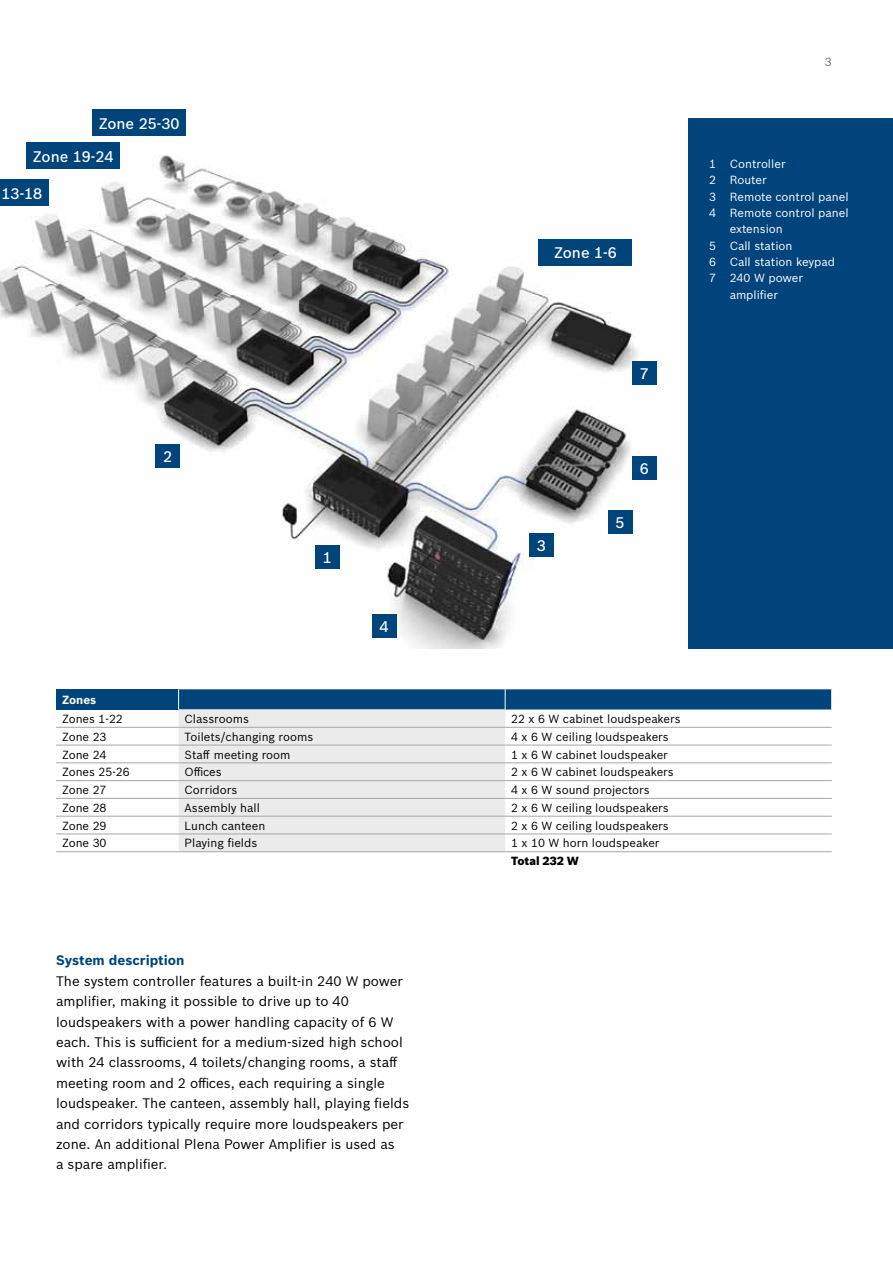
<style>
.page{position:relative;width:893px;height:1263px;background:#fff}
.page>*{position:absolute;margin:0;border:0;box-sizing:border-box;transform-origin:0 0}
.t1{font:500 15px "Bosch Sans";color:#fff}
.t2{font:13.5px/20.4px "Bosch Sans";color:#000}
.t3{font:700 13.5px "Bosch Sans";color:#00447c}
.t4{font:11.55px "Bosch Sans";color:#000}
.t5{font:11.55px "Bosch Sans";color:#fff}
.t6{font:900 11.55px "Bosch Sans";color:#000}
.t7{font:700 11.55px "Bosch Sans";color:#fff}
.t8{font:11.55px "Bosch Sans";color:#666}
</style>
<div class="page">
<img style="left:0;top:122px;width:689px;height:526px">
<div style="left:689px;top:118px;width:204px;height:530px;background:#00447c"></div>
<div style="left:632px;top:361px;width:24px;height:23px;background:#00447c"></div>
<div style="left:632px;top:456px;width:24px;height:23px;background:#00447c"></div>
<div style="left:608px;top:510px;width:24px;height:23px;background:#00447c"></div>
<div style="left:529px;top:533px;width:24px;height:24px;background:#00447c"></div>
<div style="left:372px;top:615px;width:24px;height:23px;background:#00447c"></div>
<div style="left:315px;top:545px;width:24px;height:24px;background:#00447c"></div>
<div style="left:156px;top:444px;width:24px;height:24px;background:#00447c"></div>
<div style="left:0;top:180px;width:49px;height:26px;background:#00447c"></div>
<div style="left:26px;top:143px;width:94px;height:26px;background:#00447c"></div>
<div style="left:92px;top:109px;width:94px;height:27px;background:#00447c"></div>
<div style="left:539px;top:239px;width:93px;height:27px;background:#00447c"></div>
<div style="left:56px;top:689px;width:123px;height:20px;background:#00447c"></div>
<div style="left:179px;top:709px;width:326px;height:142px;background:#ebebeb"></div>
<div style="left:178px;top:689px;width:654px;height:20px;background:#00447c"></div>
<hr style="left:56px;top:727px;width:123px;height:1px;background:#a6a6a6">
<hr style="left:179px;top:727px;width:326px;height:1px;background:#a6a6a6">
<hr style="left:505px;top:727px;width:327px;height:1px;background:#a6a6a6">
<hr style="left:56px;top:745px;width:123px;height:1px;background:#a6a6a6">
<hr style="left:179px;top:745px;width:326px;height:1px;background:#a6a6a6">
<hr style="left:505px;top:745px;width:327px;height:1px;background:#a6a6a6">
<hr style="left:56px;top:762px;width:123px;height:1px;background:#a6a6a6">
<hr style="left:179px;top:762px;width:326px;height:1px;background:#a6a6a6">
<hr style="left:505px;top:762px;width:327px;height:1px;background:#a6a6a6">
<hr style="left:56px;top:780px;width:123px;height:1px;background:#a6a6a6">
<hr style="left:179px;top:780px;width:326px;height:1px;background:#a6a6a6">
<hr style="left:505px;top:780px;width:327px;height:1px;background:#a6a6a6">
<hr style="left:56px;top:798px;width:123px;height:1px;background:#a6a6a6">
<hr style="left:179px;top:798px;width:326px;height:1px;background:#a6a6a6">
<hr style="left:505px;top:798px;width:327px;height:1px;background:#a6a6a6">
<hr style="left:56px;top:816px;width:123px;height:1px;background:#a6a6a6">
<hr style="left:179px;top:816px;width:326px;height:1px;background:#a6a6a6">
<hr style="left:505px;top:816px;width:327px;height:1px;background:#a6a6a6">
<hr style="left:56px;top:833px;width:123px;height:1px;background:#a6a6a6">
<hr style="left:179px;top:833px;width:326px;height:1px;background:#a6a6a6">
<hr style="left:505px;top:833px;width:327px;height:1px;background:#a6a6a6">
<hr style="left:56px;top:851px;width:123px;height:1px;background:#a6a6a6">
<hr style="left:179px;top:851px;width:326px;height:1px;background:#a6a6a6">
<hr style="left:505px;top:851px;width:327px;height:1px;background:#a6a6a6">
<p class="t1" style="left:99px;top:112px;width:82px">Zone 25-30</p>
<p class="t1" style="left:33px;top:146px;width:82px">Zone 19-24</p>
<p class="t1" style="left:2px;top:182px;width:42px">13-18</p>
<p class="t1" style="left:554px;top:242px;width:64px">Zone 1-6</p>
<p class="t1" style="left:163px;top:445px;width:11px">2</p>
<p class="t1" style="left:323px;top:546px;width:11px">1</p>
<p class="t1" style="left:380px;top:616px;width:11px">4</p>
<p class="t1" style="left:537px;top:535px;width:11px">3</p>
<p class="t1" style="left:640px;top:362px;width:11px">7</p>
<p class="t1" style="left:640px;top:457px;width:11px">6</p>
<p class="t1" style="left:616px;top:511px;width:11px">5</p>
<p class="t7" style="left:62px;top:691px;width:36px">Zones</p>
<p class="t4" style="left:62px;top:710px;width:62px">Zones 1-22</p>
<p class="t4" style="left:185px;top:710px;width:66px">Classrooms</p>
<p class="t4" style="left:511px;top:710px;width:171px">22 x 6 W cabinet loudspeakers</p>
<p class="t4" style="left:62px;top:728px;width:46px">Zone 23</p>
<p class="t4" style="left:185px;top:728px;width:130px">Toilets/changing rooms</p>
<p class="t4" style="left:511px;top:728px;width:159px">4 x 6 W ceiling loudspeakers</p>
<p class="t4" style="left:62px;top:746px;width:46px">Zone 24</p>
<p class="t4" style="left:185px;top:746px;width:107px">Staff meeting room</p>
<p class="t4" style="left:511px;top:746px;width:158px">1 x 6 W cabinet loudspeaker</p>
<p class="t4" style="left:62px;top:764px;width:69px">Zones 25-26</p>
<p class="t4" style="left:185px;top:764px;width:39px">Offices</p>
<p class="t4" style="left:511px;top:764px;width:164px">2 x 6 W cabinet loudspeakers</p>
<p class="t4" style="left:62px;top:781px;width:46px">Zone 27</p>
<p class="t4" style="left:185px;top:781px;width:54px">Corridors</p>
<p class="t4" style="left:511px;top:781px;width:140px">4 x 6 W sound projectors</p>
<p class="t4" style="left:62px;top:799px;width:46px">Zone 28</p>
<p class="t4" style="left:185px;top:799px;width:77px">Assembly hall</p>
<p class="t4" style="left:511px;top:799px;width:159px">2 x 6 W ceiling loudspeakers</p>
<p class="t4" style="left:62px;top:817px;width:46px">Zone 29</p>
<p class="t4" style="left:185px;top:817px;width:82px">Lunch canteen</p>
<p class="t4" style="left:511px;top:817px;width:159px">2 x 6 W ceiling loudspeakers</p>
<p class="t4" style="left:62px;top:835px;width:46px">Zone 30</p>
<p class="t4" style="left:185px;top:835px;width:74px">Playing fields</p>
<p class="t4" style="left:511px;top:835px;width:150px">1 x 10 W horn loudspeaker</p>
<p class="t6" style="left:511px;top:852px;width:69px">Total 232 W</p>
<p class="t8" style="left:825px;top:53px;width:8px">3</p>
<p class="t5" style="left:709px;top:155px;width:78px">1 Controller</p>
<p class="t5" style="left:709px;top:171px;width:59px">2 Router</p>
<p class="t5" style="left:709px;top:188px;width:141px">3 Remote control panel</p>
<p class="t5" style="left:709px;top:204px;width:141px">4 Remote control panel</p>
<p class="t5" style="left:730px;top:220px;width:55px">extension</p>
<p class="t5" style="left:709px;top:237px;width:85px">5 Call station</p>
<p class="t5" style="left:709px;top:253px;width:127px">6 Call station keypad</p>
<p class="t5" style="left:709px;top:269px;width:95px">7 240 W power</p>
<p class="t5" style="left:730px;top:286px;width:50px">amplifier</p>
<p class="t3" style="left:56px;top:950px;width:130px">System description</p>
<p class="t2" style="left:56px;top:970px;width:355px">The system controller features a built-in 240 W power amplifier, making it possible to drive up to 40 loudspeakers with a power handling capacity of 6 W each. This is sufficient for a medium-sized high school with 24 classrooms, 4 toilets/changing rooms, a staff meeting room and 2 offices, each requiring a single loudspeaker. The canteen, assembly hall, playing fields and corridors typically require more loudspeakers per zone. An additional Plena Power Amplifier is used as<br>a spare amplifier.</p>
</div>
